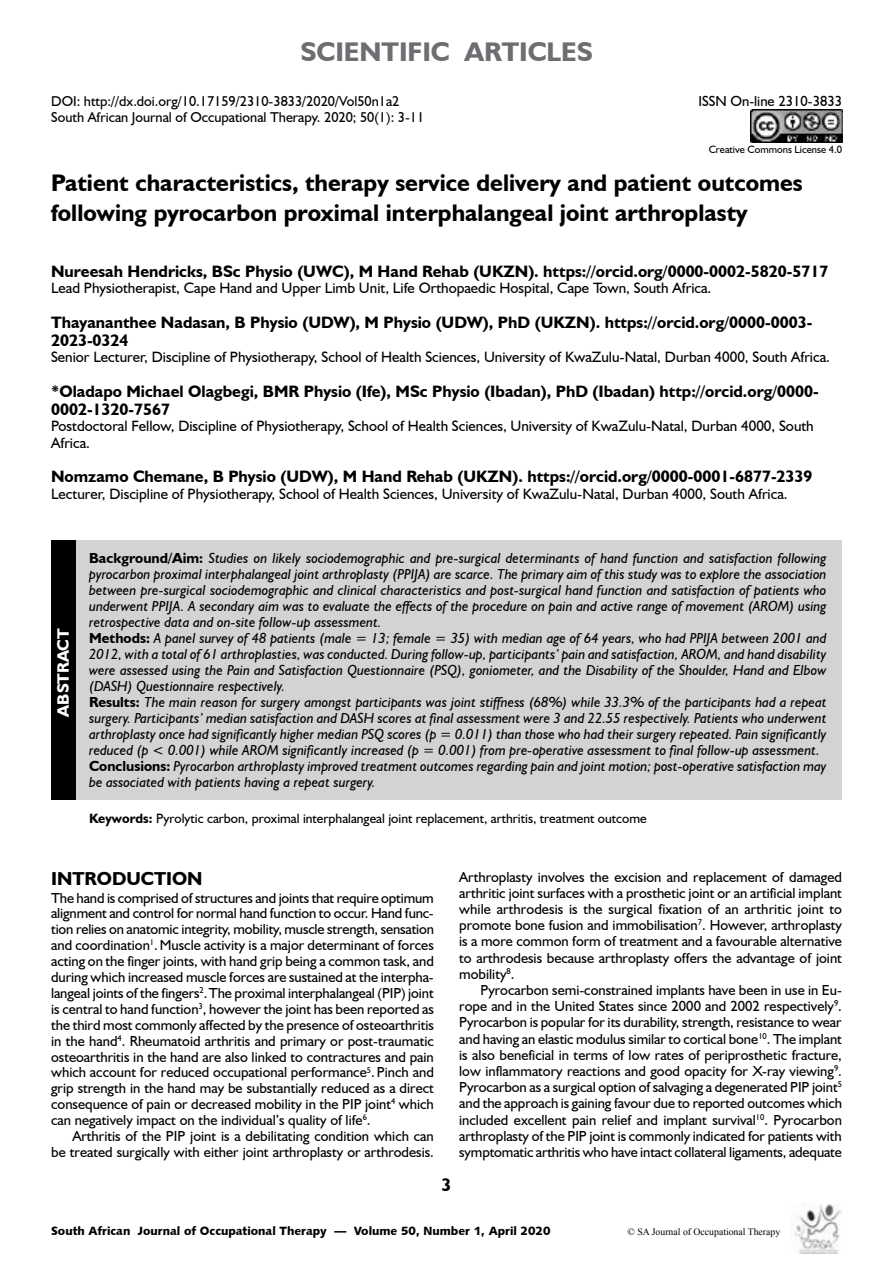
<style>
.page{position:relative;width:893px;height:1263px;background:#fff}
.page>*{position:absolute;margin:0;border:0;box-sizing:border-box;transform-origin:0 0}
.t1{font:700 27px "Humanist 521 BT";color:#6d6e71}
.t2{font:700 24px/30px "Humanist 521 BT";color:#000}
.t3{font:700 18.75px "Humanist 521 BT";color:#000}
.t4{font:700 18px "Humanist 521 BT";color:#000}
.t5{font:700 16.5px/18px "Humanist 521 BT";color:#000}
.t6{font:700 16.5px "Humanist 521 BT";color:#fff}
.t7{font:15px/16.5px "Humanist 521 BT";color:#000}
.t8{font:14.55px/16.2px "Humanist 521 BT";color:#000;text-align:justify}
.t9{font:italic 14.55px/16px "Humanist 521 BT";color:#000}
.t10{font:14.25px/16px "Humanist 521 BT";color:#000}
.t11{font:13.5px "Humanist 521 BT";color:#000}
.t12{font:12px "Humanist 531 BT Black A";color:#000}
.t13{font:10.5px "Humanist 521 BT";color:#000}
.t14{font:9.75px "Times New Roman";color:#000}
.s1{font-weight:700;font-style:normal}
.s2{font-weight:700}
</style>
<div class="page">
<img style="left:794px;top:1203px;width:48px;height:51px">
<img style="left:750px;top:109px;width:92px;height:33px">
<div style="left:51px;top:540px;width:791px;height:260px;background:#d1d3d4"></div>
<div style="left:51px;top:540px;width:24px;height:260px;background:#000"></div>
<h1 class="t1" style="left:300px;top:35px;width:294px">SCIENTIFIC ARTICLES</h1>
<p class="t10" style="left:51px;top:93px;width:375px">DOI: http://dx.doi.org/10.17159/2310-3833/2020/Vol50n1a2<br>South African Journal of Occupational Therapy. 2020; 50(1): 3-11</p>
<p class="t8" style="left:698px;top:92px;width:145px">ISSN On-line 2310-3833</p>
<p class="t13" style="left:709px;top:143px;width:135px">Creative Commons License 4.0</p>
<h2 class="t2" style="left:51px;top:168px;width:753px">Patient characteristics, therapy service delivery and patient outcomes following pyrocarbon proximal interphalangeal joint arthroplasty</h2>
<p class="t5" style="left:51px;top:262px;width:779px">Nureesah Hendricks, BSc Physio (UWC), M Hand Rehab (UKZN). https://orcid.org/0000-0002-5820-5717</p>
<p class="t7" style="left:51px;top:279px;width:662px">Lead Physiotherapist, Cape Hand and Upper Limb Unit, Life Orthopaedic Hospital, Cape Town, South Africa.</p>
<p class="t5" style="left:51px;top:313px;width:763px">Thayananthee Nadasan, B Physio (UDW), M Physio (UDW), PhD (UKZN). https://orcid.org/0000-0003-<br>2023-0324</p>
<p class="t7" style="left:51px;top:348px;width:780px">Senior Lecturer, Discipline of Physiotherapy, School of Health Sciences, University of KwaZulu-Natal, Durban 4000, South Africa.</p>
<p class="t5" style="left:51px;top:382px;width:769px">*Oladapo Michael Olagbegi, BMR Physio (Ife), MSc Physio (Ibadan), PhD (Ibadan) http://orcid.org/0000-<br>0002-1320-7567</p>
<p class="t7" style="left:51px;top:417px;width:764px">Postdoctoral Fellow, Discipline of Physiotherapy, School of Health Sciences, University of KwaZulu-Natal, Durban 4000, South<br>Africa.</p>
<p class="t5" style="left:51px;top:467px;width:763px">Nomzamo Chemane, B Physio (UDW), M Hand Rehab (UKZN). https://orcid.org/0000-0001-6877-2339</p>
<p class="t7" style="left:51px;top:485px;width:738px">Lecturer, Discipline of Physiotherapy, School of Health Sciences, University of KwaZulu-Natal, Durban 4000, South Africa.</p>
<p class="t6" style="left:53px;top:716px;width:90px;rotate:-90deg">ABSTRACT</p>
<p class="t9" style="left:89px;top:549px;width:739px"><span class="s1">Background/Aim:</span> Studies on likely sociodemographic and pre-surgical determinants of hand function and satisfaction following pyrocarbon proximal interphalangeal joint arthroplasty (PPIJA) are scarce. The primary aim of this study was to explore the association between pre-surgical sociodemographic and clinical characteristics and post-surgical hand function and satisfaction of patients who underwent PPIJA. A secondary aim was to evaluate the effects of the procedure on pain and active range of movement (AROM) using retrospective data and on-site follow-up assessment.<br><span class="s1">Methods:</span> A panel survey of 48 patients (male = 13; female = 35) with median age of 64 years, who had PPIJA between 2001 and 2012, with a total of 61 arthroplasties, was conducted. During follow-up, participants’ pain and satisfaction, AROM, and hand disability were assessed using the Pain and Satisfaction Questionnaire (PSQ), goniometer, and the Disability of the Shoulder, Hand and Elbow (DASH) Questionnaire respectively.<br><span class="s1">Results:</span> The main reason for surgery amongst participants was joint stiffness (68%) while 33.3% of the participants had a repeat surgery. Participants’ median satisfaction and DASH scores at final assessment were 3 and 22.55 respectively. Patients who underwent arthroplasty once had significantly higher median PSQ scores (p = 0.011) than those who had their surgery repeated. Pain significantly reduced (p &lt; 0.001) while AROM significantly increased (p = 0.001) from pre-operative assessment to final follow-up assessment.<br><span class="s1">Conclusions:</span> Pyrocarbon arthroplasty improved treatment outcomes regarding pain and joint motion; post-operative satisfaction may be associated with patients having a repeat surgery.</p>
<p class="t11" style="left:89px;top:810px;width:559px"><span class="s2">Keywords:</span> Pyrolytic carbon, proximal interphalangeal joint replacement, arthritis, treatment outcome</p>
<p class="t3" style="left:51px;top:867px;width:153px">INTRODUCTION</p>
<p class="t8" style="left:51px;top:889px;width:384px">The hand is comprised of structures and joints that require optimum alignment and control for normal hand function to occur. Hand func&shy;tion relies on anatomic integrity, mobility, muscle strength, sensation and coordination<sup>1</sup>.Muscle activity is a major determinant of forces acting on the finger joints, with hand grip being a common task, and during which increased muscle forces are sustained at the interpha&shy;langeal joints of the fingers<sup>2</sup>.The proximal interphalangeal (PIP) joint is central to hand function<sup>3</sup>, however the joint has been reported as the third most commonly affected by the presence of osteoarthritis in the hand<sup>4</sup>. Rheumatoid arthritis and primary or post-traumatic osteoarthritis in the hand are also linked to contractures and pain which account for reduced occupational performance<sup>5</sup>. Pinch and grip strength in the hand may be substantially reduced as a direct consequence of pain or decreased mobility in the PIP joint<sup>4</sup> which can negatively impact on the individual’s quality of life<sup>6</sup>.</p>
<p class="t8" style="left:51px;top:1128px;width:384px;text-align:right">Arthritis of the PIP joint is a debilitating condition which can<br>be treated surgically with either joint arthroplasty or arthrodesis.</p>
<p class="t4" style="left:442px;top:1174px;width:11px">3</p>
<p class="t8" style="left:459px;top:868px;width:384px">Arthroplasty involves the excision and replacement of damaged arthritic joint surfaces with a prosthetic joint or an artificial implant while arthrodesis is the surgical fixation of an arthritic joint to promote bone fusion and immobilisation<sup>7</sup>. However, arthroplasty is a more common form of treatment and a favourable alternative to arthrodesis because arthroplasty offers the advantage of joint mobility<sup>8</sup>.</p>
<p class="t8" style="left:459px;top:982px;width:384px;text-indent:21px">Pyrocarbon semi-constrained implants have been in use in Eu&shy;rope and in the United States since 2000 and 2002 respectively<sup>9</sup>.<br>Pyrocarbon is popular for its durability, strength, resistance to wear and having an elastic modulus similar to cortical bone<sup>10</sup>. The implant is also beneficial in terms of low rates of periprosthetic fracture, low inflammatory reactions and good opacity for X-ray viewing<sup>9</sup>.<br>Pyrocarbon as a surgical option of salvaging a degenerated PIP joint<sup>5 </sup>and the approach is gaining favour due to reported outcomes which included excellent pain relief and implant survival<sup>10</sup>. Pyrocarbon arthroplasty of the PIP joint is commonly indicated for patients with symptomatic arthritis who have intact collateral ligaments, adequate</p>
<p class="t12" style="left:51px;top:1223px;width:501px">South African Journal of Occupational Therapy — Volume 50, Number 1, April 2020</p>
<p class="t14" style="left:628px;top:1225px;width:154px">© SA Journal of Occupational Therapy</p>
</div>
